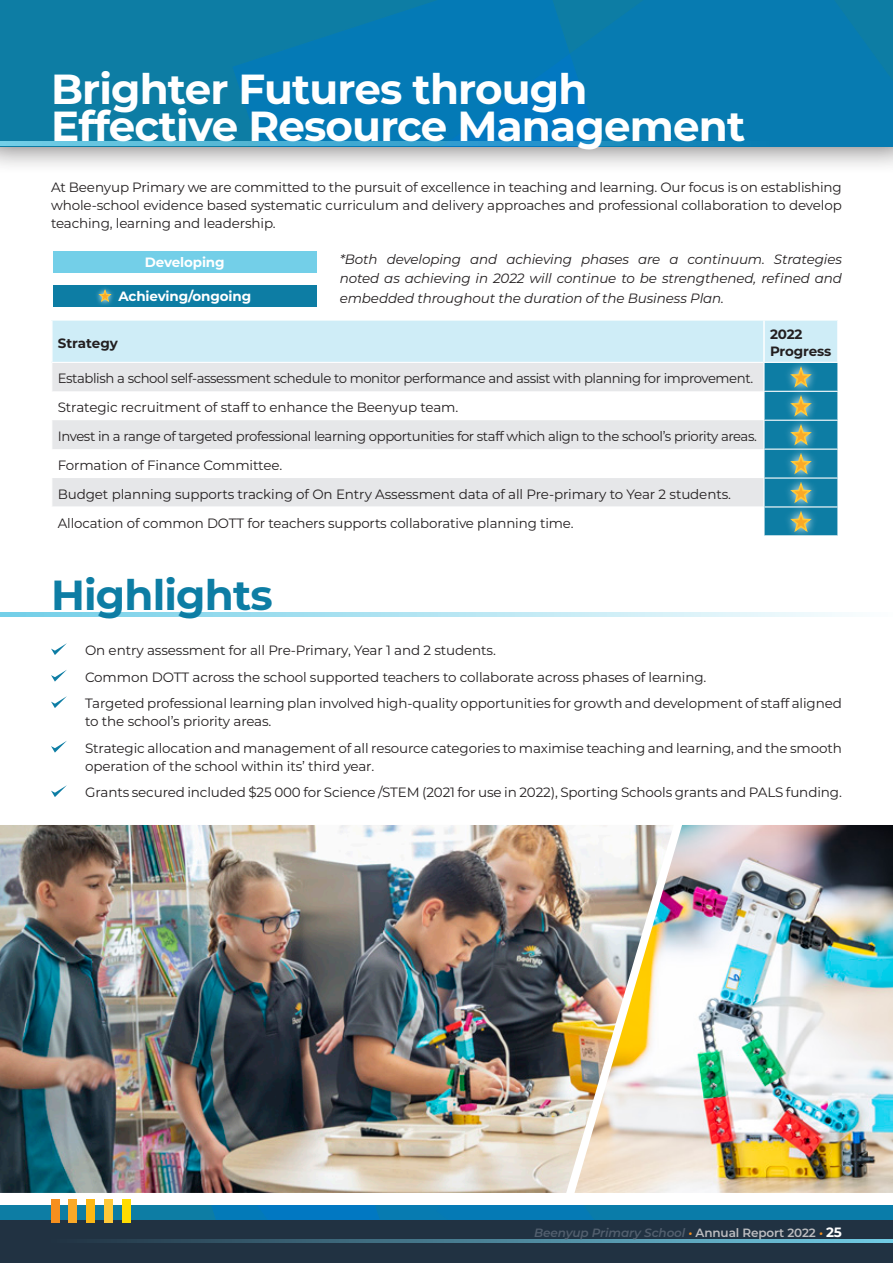
<style>
.page{position:relative;width:893px;height:1263px;background:#fff}
.page>*{position:absolute;margin:0;border:0;box-sizing:border-box;transform-origin:0 0}
.t1{font:700 42px "Montserrat";letter-spacing:-.02em;color:#fff}
.t2{font:700 42px "Montserrat";letter-spacing:-.02em;color:#0d7da4}
.t3{font:13.5px/18px "Montserrat";letter-spacing:-.01em;color:#231f20}
.t4{font:13.5px "Montserrat";letter-spacing:-.03em;color:#231f20}
.t5{font:italic 13.5px/19.5px "Montserrat";letter-spacing:-.01em;color:#231f20;text-align:justify}
.t6{font:700 13.5px "Montserrat";letter-spacing:-.01em;color:#fff}
.t7{font:700 13.5px/16.5px "Montserrat";letter-spacing:-.01em;color:#231f20}
.t8{font:italic 600 12px "Montserrat";letter-spacing:-.01em;color:#525f6e}
.s1{color:#f68f1e}
.s2{font-style:normal;color:#bcbdc0}
.s3{font-weight:700;font-style:normal;font-size:13.5px;color:#fff}
</style>
<div class="page">
<div style="left:0;top:0;width:893px;height:174px;background:#231f20;opacity:.75"></div>
<div style="left:0;top:0;width:893px;height:146px;background:#0d7da4"></div>
<div style="left:744px;top:0;width:60px;height:146px;background:#077bb1"></div>
<svg style="left:232px;top:0;width:512px;height:142px;fill:#047ab6"></svg>
<svg style="left:804px;top:0;width:89px;height:146px"></svg>
<svg style="left:0;top:142px;width:774px;height:4px;background:#3ca4ce"></svg>
<div style="left:52px;top:320px;width:712px;height:42px;background:#cfedf7"></div>
<div style="left:764px;top:320px;width:74px;height:42px;background:#cfedf7"></div>
<svg style="left:52px;top:363px;width:711px;height:143px;fill:#e6e7e9"></svg>
<hr style="left:51px;top:319px;width:713px;height:2px;background:#fff">
<hr style="left:51px;top:321px;width:2px;height:41px;background:#fff">
<hr style="left:763px;top:321px;width:2px;height:41px;background:#fff">
<hr style="left:764px;top:319px;width:75px;height:2px;background:#fff">
<hr style="left:837px;top:321px;width:2px;height:41px;background:#fff">
<div style="left:783px;top:359px;width:36px;height:36px;background:#d3eef7"></div>
<svg style="left:763px;top:362px;width:75px;height:174px;background:#3b90a5"></svg>
<svg style="left:0;top:612px;width:842px;height:4px;background:#b2e4f2"></svg>
<svg style="left:51px;top:643px;width:16px;height:12px"></svg>
<svg style="left:51px;top:670px;width:16px;height:12px"></svg>
<svg style="left:51px;top:696px;width:16px;height:12px"></svg>
<svg style="left:51px;top:741px;width:16px;height:12px"></svg>
<svg style="left:51px;top:785px;width:16px;height:12px"></svg>
<div style="left:53px;top:251px;width:264px;height:21px;background:#73cfe8"></div>
<div style="left:53px;top:285px;width:264px;height:21px;background:#0d7da4"></div>
<svg style="left:94px;top:288px;width:22px;height:19px"></svg>
<svg style="left:97px;top:289px;width:16px;height:14px"></svg>
<img style="left:0;top:825px;width:574px;height:368px">
<img style="left:574px;top:825px;width:319px;height:368px">
<div style="left:0;top:1206px;width:893px;height:57px;background:#0d7da4"></div>
<svg style="left:212px;top:1206px;width:382px;height:14px"></svg>
<div style="left:0;top:1220px;width:893px;height:43px;background:#213242"></div>
<hr style="left:51px;top:1239px;width:842px;height:3px;background:#73cfe8">
<div style="left:51px;top:1199px;width:8px;height:24px;background:#f68f1e"></div>
<div style="left:69px;top:1199px;width:8px;height:24px;background:#faa928"></div>
<div style="left:87px;top:1199px;width:8px;height:24px;background:#fcb814"></div>
<div style="left:104px;top:1199px;width:9px;height:24px;background:#ffc938"></div>
<div style="left:122px;top:1199px;width:8px;height:24px;background:#ffdc01"></div>
<p class="t1" style="left:51px;top:59px;width:538px">Brighter Futures through</p>
<p class="t1" style="left:51px;top:96px;width:696px">Effective Resource Management</p>
<p class="t3" style="left:51px;top:177px;width:792px;text-align:justify">At Beenyup Primary we are committed to the pursuit of excellence in teaching and learning. Our focus is on establishing whole-school evidence based systematic curriculum and delivery approaches and professional collaboration to develop teaching, learning and leadership.</p>
<p class="t5" style="left:340px;top:249px;width:504px">*Both developing and achieving phases are a continuum. Strategies noted as achieving in 2022 will continue to be strengthened, refined and embedded throughout the duration of the Business Plan.</p>
<p class="t6" style="left:145px;top:252px;width:81px">Developing</p>
<p class="t6" style="left:118px;top:287px;width:134px">Achieving/ongoing</p>
<p class="t7" style="left:58px;top:334px;width:62px">Strategy</p>
<p class="t7" style="left:770px;top:326px;width:63px">2022<br>Progress</p>
<p class="t4" style="left:58px;top:369px;width:697px">Establish a school self-assessment schedule to monitor performance and assist with planning for improvement.</p>
<p class="t3" style="left:58px;top:398px;width:402px">Strategic recruitment of staff to enhance the Beenyup team.</p>
<p class="t4" style="left:58px;top:427px;width:701px">Invest in a range of targeted professional learning opportunities for staff which align to the school’s priority areas.</p>
<p class="t3" style="left:58px;top:456px;width:226px">Formation of Finance Committee.</p>
<p class="t3" style="left:58px;top:485px;width:675px">Budget planning supports tracking of On Entry Assessment data of all Pre-primary to Year 2 students.</p>
<p class="t3" style="left:58px;top:514px;width:517px">Allocation of common DOTT for teachers supports collaborative planning time.</p>
<p class="t2" style="left:51px;top:565px;width:223px">Highlights</p>
<p class="t3" style="left:85px;top:641px;width:412px">On entry assessment for all Pre-Primary, Year 1 and 2 students.</p>
<p class="t3" style="left:85px;top:667px;width:623px">Common DOTT across the school supported teachers to collaborate across phases of learning.</p>
<p class="t3" style="left:85px;top:694px;width:758px">Targeted professional learning plan involved high-quality opportunities for growth and development of staff aligned to the school’s priority areas.</p>
<p class="t3" style="left:85px;top:738px;width:758px">Strategic allocation and management of all resource categories to maximise teaching and learning, and the smooth operation of the school within its’ third year.</p>
<p class="t3" style="left:85px;top:783px;width:758px">Grants secured included $25 000 for Science /STEM (2021 for use in 2022), Sporting Schools grants and PALS funding.</p>
<p class="t8" style="left:534px;top:1224px;width:309px">Beenyup Primary School <span class="s1">•</span> <span class="s2">Annual Report 2022</span> <span class="s1">•</span> <span class="s3">25</span></p>
</div>
